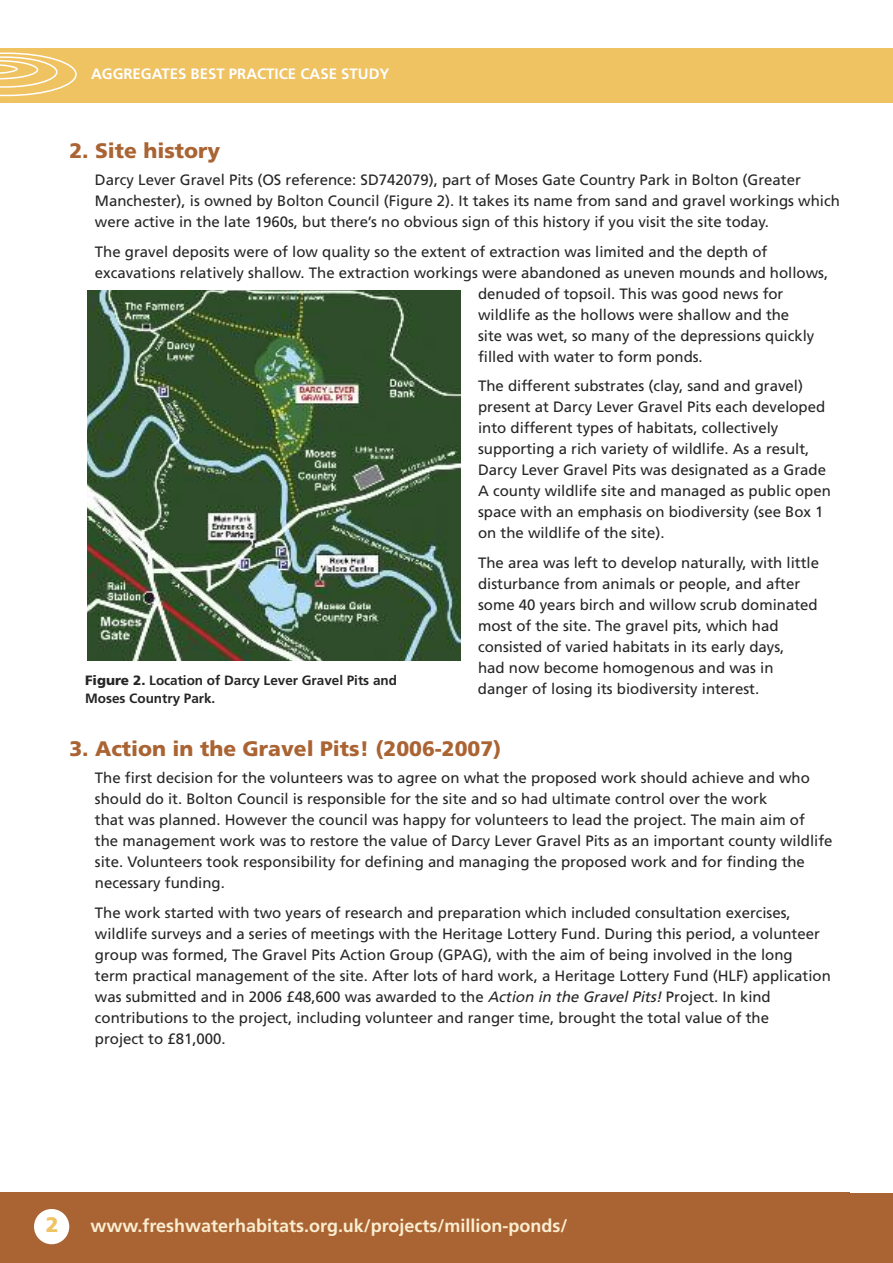
<style>
.page{position:relative;width:893px;height:1263px;background:#fff}
.page>*{position:absolute;margin:0;border:0;box-sizing:border-box;transform-origin:0 0}
.t1{font:900 21px "Frutiger";color:#aa6433}
.t2{font:900 21px "Frutiger";color:#efc262}
.t3{font:700 18px "Frutiger";color:#faedd0}
.t4{font:15px/21px "Frutiger";color:#272627}
.t5{font:700 15px "Frutiger";color:#fff}
.t6{font:700 13.5px/18px "Frutiger";color:#272627}
.s1{font-weight:900}
.s2{font-style:italic}
</style>
<div class="page">
<div style="left:0;top:1192px;width:893px;height:71px;background:#aa6433"></div>
<div style="left:0;top:48px;width:893px;height:55px;background:#efc262"></div>
<div style="left:34px;top:1209px;width:35px;height:35px;background:#fff;border-radius:50%"></div>
<svg style="left:0;top:53px;width:77px;height:43px"></svg>
<img style="left:88px;top:290px;width:372px;height:371px">
<p class="t5" style="left:91px;top:68px;width:300px">AGGREGATES BEST PRACTICE CASE STUDY</p>
<h1 class="t1" style="left:69px;top:142px;width:152px">2. Site history</h1>
<p class="t4" style="left:95px;top:171px;width:746px">Darcy Lever Gravel Pits (OS reference: SD742079), part of Moses Gate Country Park in Bolton (Greater<br>Manchester), is owned by Bolton Council (Figure 2). It takes its name from sand and gravel workings which were active in the late 1960s, but there’s no obvious sign of this history if you visit the site today.</p>
<p class="t4" style="left:95px;top:242px;width:674px">The gravel deposits were of low quality so the extent of extraction was limited and the depth of</p>
<p class="t4" style="left:95px;top:263px;width:735px">excavations relatively shallow. The extraction workings were abandoned as uneven mounds and hollows,</p>
<p class="t4" style="left:478px;top:284px;width:307px">denuded of topsoil. This was good news for</p>
<p class="t4" style="left:478px;top:305px;width:313px">wildlife as the hollows were shallow and the</p>
<p class="t4" style="left:478px;top:326px;width:338px">site was wet, so many of the depressions quickly</p>
<p class="t4" style="left:478px;top:347px;width:226px">filled with water to form ponds.</p>
<p class="t4" style="left:478px;top:377px;width:354px">The different substrates (clay, sand and gravel) present at Darcy Lever Gravel Pits each developed into different types of habitats, collectively supporting a rich variety of wildlife. As a result, Darcy Lever Gravel Pits was designated as a Grade A county wildlife site and managed as public open space with an emphasis on biodiversity (see Box 1 on the wildlife of the site).</p>
<p class="t4" style="left:478px;top:553px;width:343px">The area was left to develop naturally, with little disturbance from animals or people, and after some 40 years birch and willow scrub dominated most of the site. The gravel pits, which had consisted of varied habitats in its early days,<br>had now become homogenous and was in danger of losing its biodiversity interest.</p>
<p class="t6" style="left:85px;top:672px;width:313px"><span class="s1">Figure 2.</span> Location of Darcy Lever Gravel Pits and<br>Moses Country Park.</p>
<h1 class="t1" style="left:69px;top:740px;width:433px">3. Action in the Gravel Pits! (2006-2007)</h1>
<p class="t4" style="left:95px;top:769px;width:739px">The first decision for the volunteers was to agree on what the proposed work should achieve and who should do it. Bolton Council is responsible for the site and so had ultimate control over the work<br>that was planned. However the council was happy for volunteers to lead the project. The main aim of<br>the management work was to restore the value of Darcy Lever Gravel Pits as an important county wildlife site. Volunteers took responsibility for defining and managing the proposed work and for finding the necessary funding.</p>
<p class="t4" style="left:95px;top:903px;width:737px">The work started with two years of research and preparation which included consultation exercises, wildlife surveys and a series of meetings with the Heritage Lottery Fund. During this period, a volunteer group was formed, The Gravel Pits Action Group (GPAG), with the aim of being involved in the long<br>term practical management of the site. After lots of hard work, a Heritage Lottery Fund (HLF) application was submitted and in 2006 £48,600 was awarded to the <span class="s2">ActionintheGravelPits!</span>Project. In kind contributions to the project, including volunteer and ranger time, brought the total value of the<br>project to £81,000.</p>
<h1 class="t2" style="left:46px;top:1216px;width:14px">2</h1>
<p class="t3" style="left:90px;top:1218px;width:478px">www.freshwaterhabitats.org.uk/projects/million-ponds/</p>
</div>
